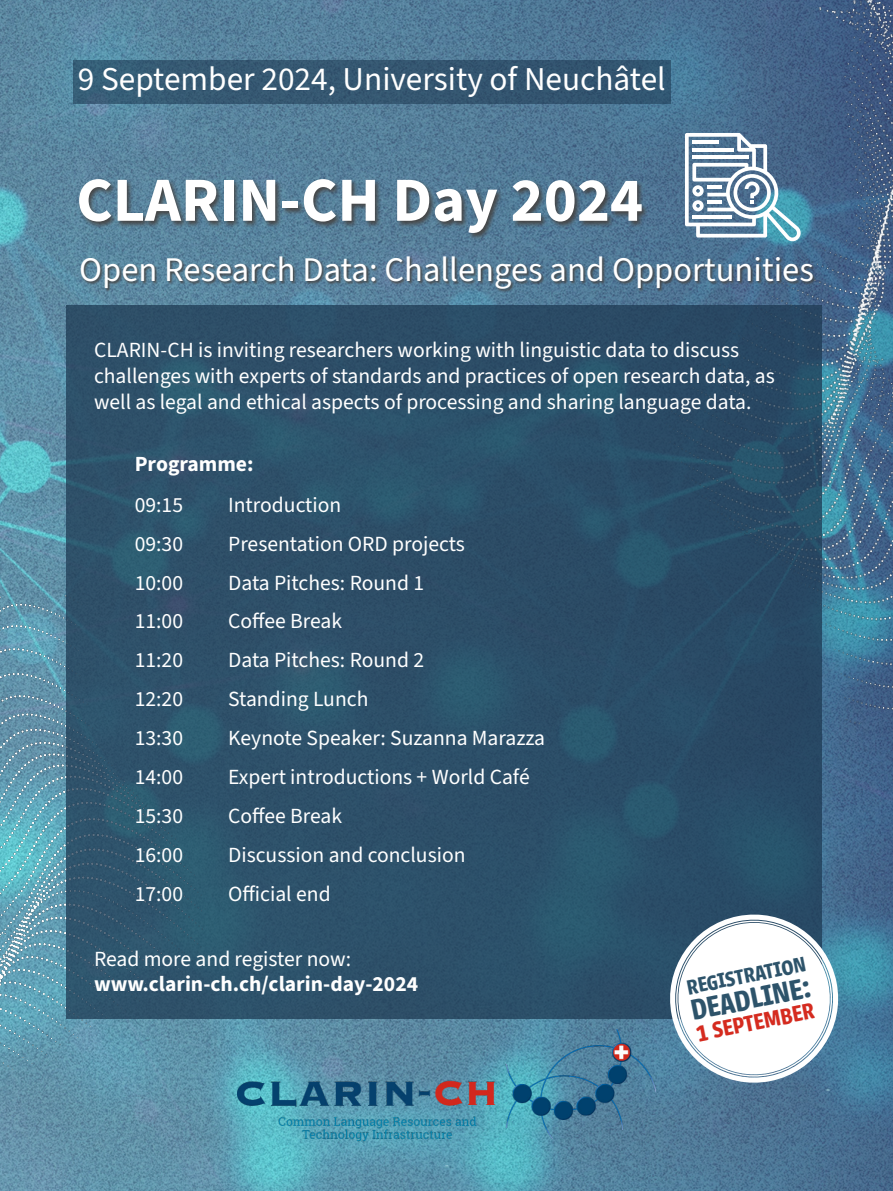
<style>
.page{position:relative;width:893px;height:1191px;background:#fff}
.page>*{position:absolute;margin:0;border:0;box-sizing:border-box;transform-origin:0 0}
.t1{font:700 62.85px "Source Sans 3";color:#fff}
.t2{font:34.5px "Source Sans 3";color:#fff}
.t3{font:33.3px "Source Sans 3";color:#fff}
.t4{font:600 31.8px "Urbana";color:#2d536a}
.t5{font:600 24.75px "Urbana";color:#d52b1f}
.t6{font:600 22.95px "Urbana";color:#2d536a}
.t7{font:21.6px/38.8px "Source Sans 3";color:#fff}
.t8{font:700 21.6px "Source Sans 3";color:#fff}
</style>
<div class="page">
<img style="left:0;top:0;width:893px;height:1191px">
<img style="left:593px;top:0;width:300px;height:749px">
<img style="left:0;top:595px;width:203px;height:596px">
<img style="left:6px;top:143px;width:807px;height:119px">
<img style="left:42px;top:240px;width:851px;height:62px">
<div style="left:66px;top:306px;width:755px;height:713px;background:#2c5069"></div>
<div style="left:73px;top:60px;width:597px;height:43px;background:#345771"></div>
<img style="left:237px;top:1029px;width:419px;height:127px">
<svg style="left:663px;top:907px;width:183px;height:183px"></svg>
<svg style="left:685px;top:133px;width:116px;height:109px"></svg>
<hr style="left:692px;top:140px;width:26px;height:4px;background:#fff">
<hr style="left:692px;top:148px;width:41px;height:4px;background:#fff">
<hr style="left:692px;top:155px;width:56px;height:4px;background:#fff">
<hr style="left:707px;top:185px;width:15px;height:4px;background:#fff">
<hr style="left:707px;top:200px;width:15px;height:4px;background:#fff">
<hr style="left:692px;top:215px;width:40px;height:4px;background:#fff">
<h3 class="t3" style="left:78px;top:58px;width:589px">9 September 2024, University of Neuchâtel</h3>
<h1 class="t1" style="left:76px;top:159px;width:568px">CLARIN-CH Day 2024</h1>
<h2 class="t2" style="left:79px;top:248px;width:736px">Open Research Data: Challenges and Opportunities</h2>
<p class="t7" style="left:94px;top:336px;width:682px;line-height:26px">CLARIN-CH is inviting researchers working with linguistic data to discuss challenges with experts of standards and practices of open research data, as well as legal and ethical aspects of processing and sharing language data.</p>
<p class="t8" style="left:135px;top:449px;width:120px">Programme:</p>
<p class="t7" style="left:135px;top:485px;width:50px;text-align:justify">09:15<br>09:30<br>10:00<br>11:00<br>11:20<br>12:20<br>13:30<br>14:00<br>15:30<br>16:00<br>17:00</p>
<p class="t7" style="left:228px;top:485px;width:318px">Introduction<br>Presentation ORD projects<br>Data Pitches: Round 1<br>Coffee Break<br>Data Pitches: Round 2<br>Standing Lunch<br>Keynote Speaker: Suzanna Marazza<br>Expert introductions + World Café<br>Coffee Break<br>Discussion and conclusion<br>Official end</p>
<p class="t7" style="left:94px;top:939px;width:259px">Read more and register now:</p>
<p class="t8" style="left:94px;top:970px;width:326px">www.clarin-ch.ch/clarin-day-2024</p>
<p class="t6" style="left:685px;top:974px;width:122px;rotate:-11deg">REGISTRATION</p>
<h3 class="t4" style="left:688px;top:992px;width:123px;rotate:-11deg">DEADLINE:</h3>
<p class="t5" style="left:694px;top:1020px;width:121px;rotate:-11deg">1 SEPTEMBER</p>
</div>
